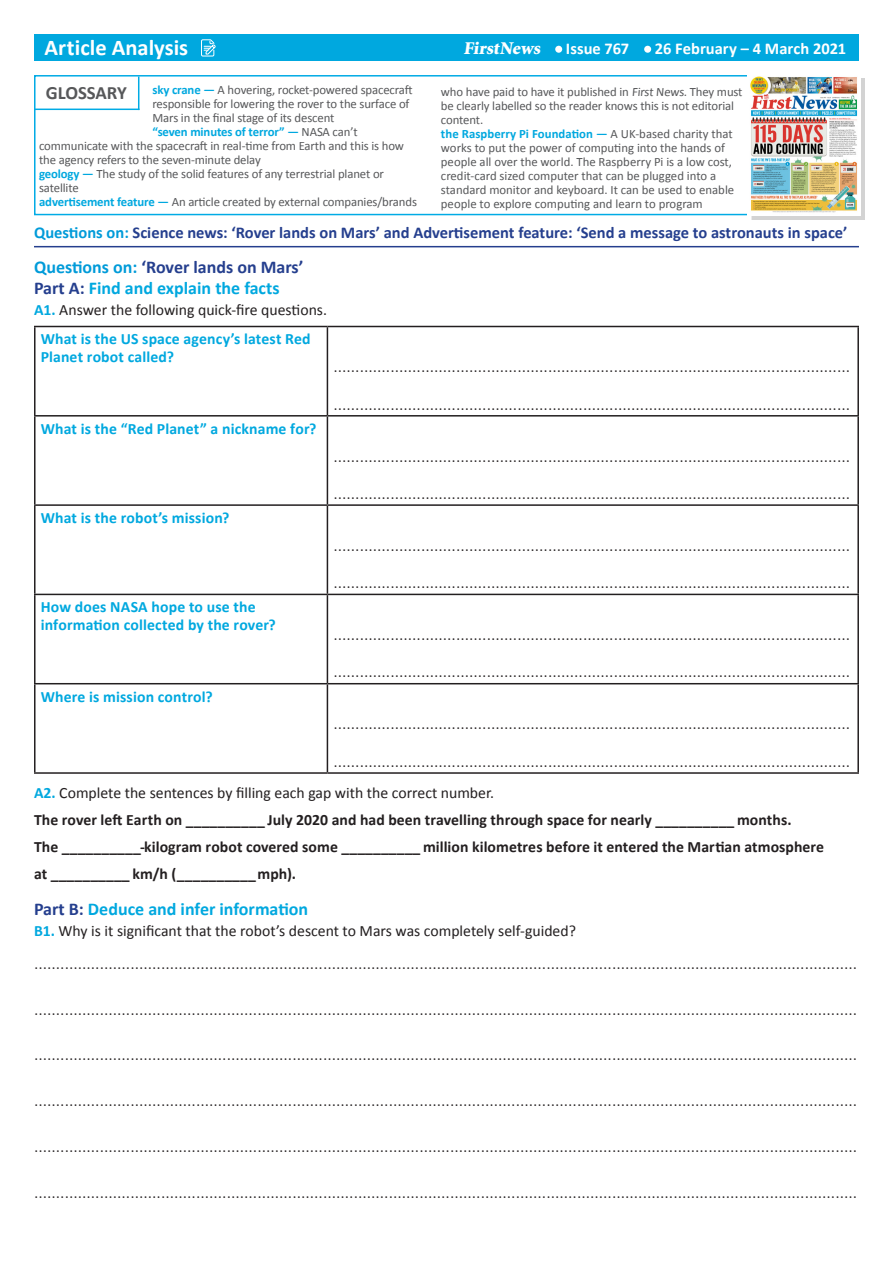
<style>
.page{position:relative;width:893px;height:1263px;background:#fff}
.page>*{position:absolute;margin:0;border:0;box-sizing:border-box;transform-origin:0 0}
.t1{font:700 22.5px "Calibri";color:#fff}
.t2{font:700 18.75px "Calibri";color:#57585a}
.Questions_numbered{font:700 18px "Calibri";color:#00a8df}
.t3{font:700 18px "Calibri";color:#253f8e}
.t4{font:900 18px "Minion Std";color:#fff}
.t5{font:700 16.5px "Calibri";color:#253f8e}
.t6{font:700 16.5px "Calibri";color:#fff}
.t7{font:15.75px "Avenir";color:#231f20}
.Questions_numbered-2{font:700 15.75px/27px "Calibri";letter-spacing:.005em;color:#231f20}
.Questions{font:700 15.75px/18px "Calibri";letter-spacing:.01em;color:#00a8df}
.Questions_numbered-3{font:15.75px "Calibri";color:#231f20}
.Questions-2{font:12.75px/14.1px "Calibri";letter-spacing:-.01em;color:#57585a}
.s1{font-weight:700;color:#00a8df}
.s2{color:#009bd9}
.s3{color:#253f8e}
</style>
<div class="page">
<div style="left:34px;top:34px;width:825px;height:27px;background:#00a8df"></div>
<div style="left:555px;top:46px;width:7px;height:7px;background:#fff;border-radius:50%"></div>
<div style="left:644px;top:46px;width:7px;height:7px;background:#fff;border-radius:50%"></div>
<svg style="left:201px;top:39px;width:15px;height:18px"></svg>
<div style="left:34px;top:75px;width:747px;height:140px;background:#fff;border:2px solid #00abe5"></div>
<hr style="left:138px;top:77px;width:1px;height:33px;background:#00abe5">
<div style="left:752px;top:78px;width:113px;height:142px;background:#231f20;opacity:.2"></div>
<img style="left:747px;top:75px;width:113px;height:140px">
<hr style="left:34px;top:246px;width:825px;height:1px;background:#253f8e">
<hr style="left:34px;top:109px;width:105px;height:1px;background:#00abe5">
<hr style="left:34px;top:326px;width:293px;height:1px;background:#231f20">
<hr style="left:34px;top:327px;width:2px;height:88px;background:#231f20">
<hr style="left:327px;top:326px;width:532px;height:1px;background:#231f20">
<hr style="left:327px;top:327px;width:1px;height:88px;background:#231f20">
<hr style="left:857px;top:327px;width:2px;height:88px;background:#231f20">
<hr style="left:34px;top:415px;width:293px;height:2px;background:#231f20">
<hr style="left:34px;top:417px;width:2px;height:87px;background:#231f20">
<hr style="left:327px;top:415px;width:532px;height:2px;background:#231f20">
<hr style="left:327px;top:417px;width:1px;height:87px;background:#231f20">
<hr style="left:857px;top:417px;width:2px;height:87px;background:#231f20">
<hr style="left:34px;top:504px;width:293px;height:2px;background:#231f20">
<hr style="left:34px;top:506px;width:2px;height:88px;background:#231f20">
<hr style="left:327px;top:504px;width:532px;height:2px;background:#231f20">
<hr style="left:327px;top:506px;width:1px;height:88px;background:#231f20">
<hr style="left:857px;top:506px;width:2px;height:88px;background:#231f20">
<hr style="left:34px;top:594px;width:293px;height:1px;background:#231f20">
<hr style="left:34px;top:595px;width:2px;height:88px;background:#231f20">
<hr style="left:327px;top:594px;width:532px;height:1px;background:#231f20">
<hr style="left:327px;top:595px;width:1px;height:88px;background:#231f20">
<hr style="left:857px;top:595px;width:2px;height:88px;background:#231f20">
<hr style="left:34px;top:683px;width:293px;height:1px;background:#231f20">
<hr style="left:34px;top:684px;width:2px;height:88px;background:#231f20">
<hr style="left:327px;top:683px;width:532px;height:1px;background:#231f20">
<hr style="left:327px;top:684px;width:1px;height:88px;background:#231f20">
<hr style="left:857px;top:684px;width:2px;height:88px;background:#231f20">
<hr style="left:34px;top:772px;width:293px;height:2px;background:#231f20">
<hr style="left:327px;top:772px;width:532px;height:2px;background:#231f20">
<h1 class="t1" style="left:45px;top:33px;width:145px">Article Analysis</h1>
<p class="t4" style="left:463px;top:39px;width:81px">FirstNews</p>
<p class="t6" style="left:566px;top:38px;width:65px">Issue 767</p>
<p class="t6" style="left:655px;top:38px;width:193px">26 February – 4 March 2021</p>
<p class="t2" style="left:46px;top:80px;width:83px">GLOSSARY</p>
<p class="Questions-2" style="left:152px;top:83px;width:262px"><span class="s1">sky crane —</span> A hovering, rocket-powered spacecraft responsible for lowering the rover to the surface of<br>Mars in the final stage of its descent</p>
<p class="Questions-2" style="left:39px;top:125px;width:366px;text-indent:113px"><span class="s1">“seven minutes of terror” —</span> NASA can’t communicate with the spacecraft in real-time from Earth and this is how the agency refers to the seven-minute delay</p>
<p class="Questions-2" style="left:39px;top:167px;width:346px"><span class="s1">geology —</span> The study of the solid features of any terrestrial planet or satellite</p>
<p class="Questions-2" style="left:39px;top:195px;width:379px"><span class="s1">advertisement feature —</span> An article created by external companies/brands</p>
<p class="Questions-2" style="left:441px;top:85px;width:303px">who have paid to have it published in First News. They must be clearly labelled so the reader knows this is not editorial content.</p>
<p class="Questions-2" style="left:441px;top:127px;width:295px"><span class="s1">the Raspberry Pi Foundation —</span> A UK-based charity that works to put the power of computing into the hands of people all over the world. The Raspberry Pi is a low cost, credit-card sized computer that can be plugged into a standard monitor and keyboard. It can be used to enable people to explore computing and learn to program</p>
<p class="t5" style="left:34px;top:222px;width:815px"><span class="s2">Questions on:</span> Science news: ‘Rover lands on Mars’ and Advertisement feature: ‘Send a message to astronauts in space’</p>
<p class="t3" style="left:34px;top:256px;width:271px"><span class="s2">Questions on:</span> ‘Rover lands on Mars’</p>
<p class="Questions_numbered" style="left:34px;top:277px;width:247px"><span class="s3">Part A:</span> Find and explain the facts</p>
<p class="Questions_numbered-3" style="left:34px;top:300px;width:295px"><span class="s1">A1.</span> Answer the following quick-fire questions.</p>
<p class="Questions" style="left:41px;top:330px;width:271px">What is the US space agency’s latest Red<br>Planet robot called?</p>
<p class="t7" style="left:333px;top:357px;width:518px">......................................................................................................................</p>
<p class="t7" style="left:333px;top:395px;width:518px">......................................................................................................................</p>
<p class="Questions" style="left:41px;top:419px;width:277px">What is the “Red Planet” a nickname for?</p>
<p class="t7" style="left:333px;top:447px;width:518px">......................................................................................................................</p>
<p class="t7" style="left:333px;top:484px;width:518px">......................................................................................................................</p>
<p class="Questions" style="left:41px;top:509px;width:190px">What is the robot’s mission?</p>
<p class="t7" style="left:333px;top:536px;width:518px">......................................................................................................................</p>
<p class="t7" style="left:333px;top:573px;width:518px">......................................................................................................................</p>
<p class="Questions" style="left:41px;top:598px;width:237px">How does NASA hope to use the information collected by the rover?</p>
<p class="t7" style="left:333px;top:625px;width:518px">......................................................................................................................</p>
<p class="t7" style="left:333px;top:663px;width:518px">......................................................................................................................</p>
<p class="Questions" style="left:41px;top:687px;width:174px">Where is mission control?</p>
<p class="t7" style="left:333px;top:715px;width:518px">......................................................................................................................</p>
<p class="t7" style="left:333px;top:752px;width:518px">......................................................................................................................</p>
<p class="Questions_numbered-3" style="left:34px;top:782px;width:461px"><span class="s1">A2.</span> Complete the sentences by filling each gap with the correct number.</p>
<p class="Questions_numbered-2" style="left:34px;top:806px;width:792px">The rover left Earth on __________ July 2020 and had been travelling through space for nearly __________ months.<br>The __________-kilogram robot covered some __________ million kilometres before it entered the Martian atmosphere at __________ km/h (__________ mph).</p>
<p class="Questions_numbered" style="left:34px;top:897px;width:276px"><span class="s3">Part B:</span> Deduce and infer information</p>
<p class="Questions_numbered-3" style="left:34px;top:920px;width:543px"><span class="s1">B1.</span> Why is it significant that the robot’s descent to Mars was completely self-guided?</p>
<p class="t7" style="left:34px;top:954px;width:825px">............................................................................................................................................................................................</p>
<p class="t7" style="left:34px;top:1000px;width:825px">............................................................................................................................................................................................</p>
<p class="t7" style="left:34px;top:1045px;width:825px">............................................................................................................................................................................................</p>
<p class="t7" style="left:34px;top:1091px;width:825px">............................................................................................................................................................................................</p>
<p class="t7" style="left:34px;top:1137px;width:825px">............................................................................................................................................................................................</p>
<p class="t7" style="left:34px;top:1183px;width:825px">............................................................................................................................................................................................</p>
</div>
